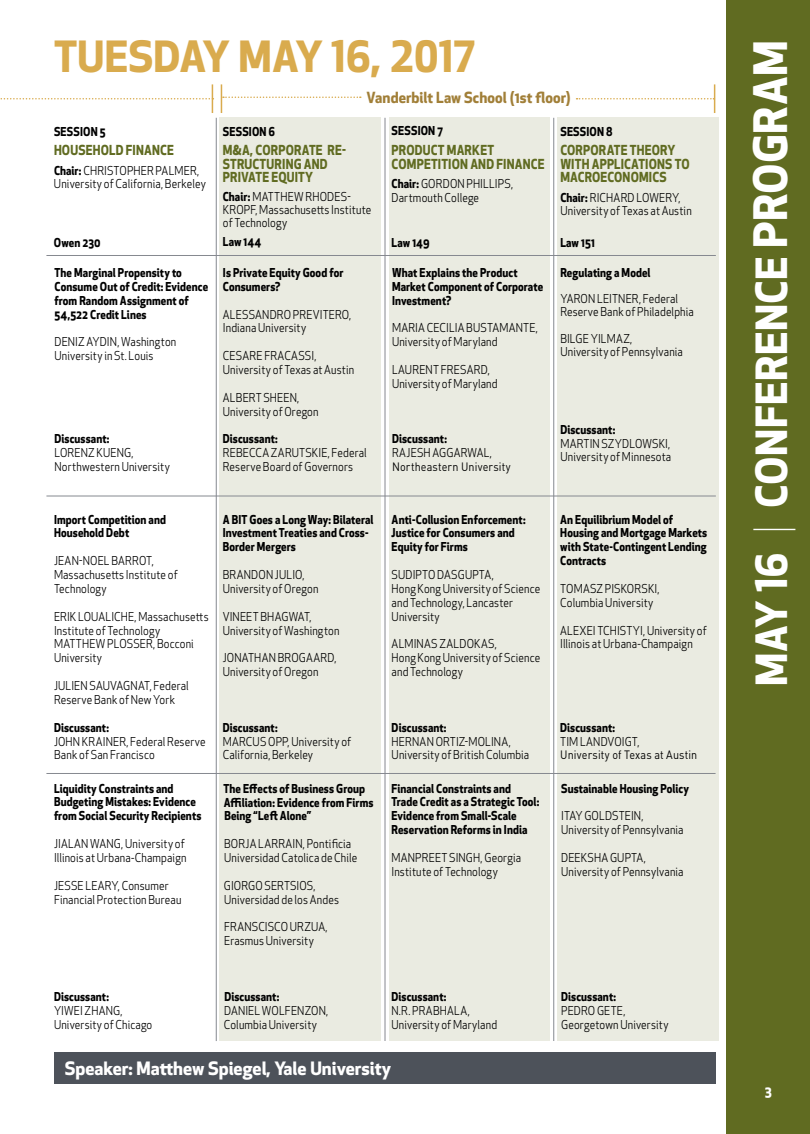
<style>
.page{position:relative;width:810px;height:1134px;background:#fff}
.page>*{position:absolute;margin:0;border:0;box-sizing:border-box;transform-origin:0 0}
.t1{font:700 42px "Apex New";letter-spacing:.01em;color:#fff}
.t2{font:700 42px "Apex New";letter-spacing:-.005em;color:#d9ab4e}
.t3{font:700 18px "Apex New";color:#fff}
.t4{font:700 15px "Apex New";letter-spacing:.005em;color:#a17f38}
.t5{font:700 13.5px/13px "Apex New";letter-spacing:.015em;color:#606b21;scale:.9 1}
.t6{font:700 13.5px "Apex New";color:#fff}
.t7{font:12px/13.8px "Apex New";letter-spacing:.015em;color:#000;scale:.9 1}
.t8{font:700 12px/13.8px "Apex New";letter-spacing:.01em;color:#000;scale:.9 1}
.t9{font:12px "DIN";letter-spacing:.015em;color:#000;scale:.9 1}
.s1{font-weight:700}
.s2{font-weight:300}
.s3{font-size:45px}
</style>
<div class="page">
<div style="left:726px;top:0;width:84px;height:1134px;background:#606b21"></div>
<div style="left:220px;top:118px;width:161px;height:923px;background:#eaebe1"></div>
<div style="left:389px;top:118px;width:161px;height:923px;background:#eaebe1"></div>
<div style="left:557px;top:118px;width:162px;height:923px;background:#eaebe1"></div>
<div style="left:54px;top:1052px;width:662px;height:32px;background:#4d525a"></div>
<hr style="left:46px;top:255px;width:670px;height:1px;background:#868990">
<hr style="left:46px;top:496px;width:670px;height:1px;background:#868990">
<hr style="left:46px;top:773px;width:670px;height:1px;background:#868990">
<hr style="left:216px;top:118px;width:1px;height:923px;background:#868990">
<hr style="left:385px;top:118px;width:1px;height:923px;background:#868990">
<hr style="left:554px;top:118px;width:1px;height:923px;background:#868990">
<svg style="left:0;top:84px;width:213px;height:29px"></svg>
<svg style="left:221px;top:84px;width:140px;height:29px"></svg>
<svg style="left:577px;top:84px;width:138px;height:29px"></svg>
<h1 class="t2" style="left:54px;top:26px;width:423px">TUESDAY MAY 16, 2017</h1>
<p class="t4" style="left:366px;top:86px;width:206px">Vanderbilt Law School (1st floor)</p>
<p class="t8" style="left:54px;top:124px;width:59px">SESSION 5</p>
<p class="t5" style="left:54px;top:143px;width:135px">HOUSEHOLD FINANCE</p>
<p class="t7" style="left:54px;top:164px;width:170px;line-height:13.2px"><span class="s1">Chair:</span> CHRISTOPHER PALMER,<br>University of California, Berkeley</p>
<p class="t8" style="left:54px;top:235px;width:53px">Owen 230</p>
<p class="t8" style="left:223px;top:124px;width:60px">SESSION 6</p>
<p class="t5" style="left:223px;top:143px;width:138px">M&amp;A, CORPORATE RE-<br>STRUCTURING AND<br>PRIVATE EQUITY</p>
<p class="t7" style="left:223px;top:190px;width:166px;line-height:12.8px"><span class="s1">Chair:</span> MATTHEW RHODES-<br>KROPF, Massachusetts Institute of Technology</p>
<p class="t8" style="left:223px;top:235px;width:44px">Law 144</p>
<p class="t8" style="left:392px;top:124px;width:58px">SESSION 7</p>
<p class="t5" style="left:392px;top:143px;width:171px">PRODUCT MARKET<br>COMPETITION AND FINANCE</p>
<p class="t7" style="left:392px;top:177px;width:136px;line-height:13.2px"><span class="s1">Chair:</span> GORDON PHILLIPS,<br>Dartmouth College</p>
<p class="t8" style="left:392px;top:235px;width:44px">Law 149</p>
<p class="t8" style="left:560px;top:124px;width:59px">SESSION 8</p>
<p class="t5" style="left:560px;top:143px;width:145px">CORPORATE THEORY<br>WITH APPLICATIONS TO<br>MACROECONOMICS</p>
<p class="t7" style="left:560px;top:191px;width:147px;line-height:13.2px"><span class="s1">Chair:</span> RICHARD LOWERY,<br>University of Texas at Austin</p>
<p class="t8" style="left:560px;top:235px;width:40px">Law 151</p>
<p class="t8" style="left:55px;top:265px;width:172px">The Marginal Propensity to<br>Consume Out of Credit: Evidence from Random Assignment of<br>54,522 Credit Lines</p>
<p class="t7" style="left:55px;top:335px;width:137px">DENIZ AYDIN, Washington<br>University in St. Louis</p>
<p class="t8" style="left:55px;top:432px;width:63px">Discussant:</p>
<p class="t7" style="left:55px;top:446px;width:130px">LORENZ KUENG,<br>Northwestern University</p>
<p class="t8" style="left:223px;top:265px;width:135px">Is Private Equity Good for<br>Consumers?</p>
<p class="t7" style="left:223px;top:307px;width:144px">ALESSANDRO PREVITERO,<br>Indiana University</p>
<p class="t7" style="left:223px;top:349px;width:147px">CESARE FRACASSI,<br>University of Texas at Austin</p>
<p class="t7" style="left:223px;top:391px;width:108px">ALBERT SHEEN,<br>University of Oregon</p>
<p class="t8" style="left:223px;top:432px;width:63px">Discussant:</p>
<p class="t7" style="left:223px;top:446px;width:161px">REBECCA ZARUTSKIE, Federal<br>Reserve Board of Governors</p>
<p class="t8" style="left:392px;top:265px;width:170px">What Explains the Product<br>Market Component of Corporate<br>Investment?</p>
<p class="t7" style="left:392px;top:321px;width:164px">MARIA CECILIA BUSTAMANTE,<br>University of Maryland</p>
<p class="t7" style="left:392px;top:363px;width:119px">LAURENT FRESARD,<br>University of Maryland</p>
<p class="t8" style="left:392px;top:432px;width:63px">Discussant:</p>
<p class="t7" style="left:392px;top:446px;width:113px">RAJESH AGGARWAL,</p>
<p class="t9" style="left:392px;top:459px;width:133px">Northeastern University</p>
<p class="t8" style="left:560px;top:265px;width:102px">Regulating a Model</p>
<p class="t7" style="left:560px;top:292px;width:150px;line-height:13.2px">YARON LEITNER, Federal<br>Reserve Bank of Philadelphia</p>
<p class="t7" style="left:560px;top:332px;width:138px;line-height:13px">BILGE YILMAZ,<br>University of Pennsylvania</p>
<p class="t8" style="left:560px;top:423px;width:63px">Discussant:</p>
<p class="t7" style="left:560px;top:437px;width:125px;line-height:13.2px">MARTIN SZYDLOWSKI,<br>University of Minnesota</p>
<p class="t8" style="left:54px;top:512px;width:126px">Import Competition and<br>Household Debt</p>
<p class="t7" style="left:54px;top:554px;width:139px">JEAN-NOEL BARROT,<br>Massachusetts Institute of<br>Technology</p>
<p class="t7" style="left:54px;top:609px;width:173px">ERIK LOUALICHE, Massachusetts<br>Institute of Technology<br>MATTHEW PLOSSER, Bocconi<br>University</p>
<p class="t7" style="left:54px;top:679px;width:151px">JULIEN SAUVAGNAT, Federal<br>Reserve Bank of New York</p>
<p class="t8" style="left:54px;top:720px;width:63px">Discussant:</p>
<p class="t7" style="left:54px;top:734px;width:170px">JOHN KRAINER, Federal Reserve<br>Bank of San Francisco</p>
<p class="t8" style="left:54px;top:781px;width:165px">Liquidity Constraints and<br>Budgeting Mistakes: Evidence from Social Security Recipients</p>
<p class="t7" style="left:54px;top:837px;width:149px">JIALAN WANG, University of<br>Illinois at Urbana-Champaign</p>
<p class="t7" style="left:54px;top:878px;width:143px">JESSE LEARY, Consumer<br>Financial Protection Bureau</p>
<p class="t8" style="left:223px;top:512px;width:169px">A BIT Goes a Long Way: Bilateral<br>Investment Treaties and Cross-<br>Border Mergers</p>
<p class="t7" style="left:223px;top:568px;width:108px">BRANDON JULIO,<br>University of Oregon</p>
<p class="t7" style="left:223px;top:609px;width:131px">VINEET BHAGWAT,<br>University of Washington</p>
<p class="t7" style="left:223px;top:651px;width:128px">JONATHAN BROGAARD,<br>University of Oregon</p>
<p class="t8" style="left:223px;top:720px;width:63px">Discussant:</p>
<p class="t7" style="left:223px;top:734px;width:144px">MARCUS OPP, University of<br>California, Berkeley</p>
<p class="t8" style="left:223px;top:781px;width:168px">The Effects of Business Group<br>Affiliation: Evidence from Firms<br>Being “Left Alone”</p>
<p class="t7" style="left:224px;top:837px;width:149px">BORJA LARRAIN, Pontificia<br>Universidad Catolica de Chile</p>
<p class="t7" style="left:224px;top:878px;width:129px">GIORGO SERTSIOS,<br>Universidad de los Andes</p>
<p class="t7" style="left:224px;top:920px;width:117px">FRANSCISCO URZUA,<br>Erasmus University</p>
<p class="t8" style="left:392px;top:512px;width:150px">Anti-Collusion Enforcement:<br>Justice for Consumers and<br>Equity for Firms</p>
<p class="t7" style="left:392px;top:568px;width:167px">SUDIPTO DASGUPTA,<br>Hong Kong University of Science and Technology, Lancaster<br>University</p>
<p class="t7" style="left:392px;top:637px;width:167px">ALMINAS ZALDOKAS,<br>Hong Kong University of Science and Technology</p>
<p class="t8" style="left:392px;top:720px;width:63px">Discussant:</p>
<p class="t7" style="left:392px;top:734px;width:154px">HERNAN ORTIZ-MOLINA,<br>University of British Columbia</p>
<p class="t8" style="left:392px;top:781px;width:166px">Financial Constraints and<br>Trade Credit as a Strategic Tool:<br>Evidence from Small-Scale<br>Reservation Reforms in India</p>
<p class="t7" style="left:392px;top:851px;width:146px">MANPREET SINGH, Georgia<br>Institute of Technology</p>
<p class="t8" style="left:560px;top:512px;width:165px">An Equilibrium Model of<br>Housing and Mortgage Markets with State-Contingent Lending<br>Contracts</p>
<p class="t7" style="left:560px;top:582px;width:112px">TOMASZ PISKORSKI,<br>Columbia University</p>
<p class="t7" style="left:560px;top:623px;width:164px">ALEXEI TCHISTYI, University of<br>Illinois at Urbana-Champaign</p>
<p class="t8" style="left:560px;top:720px;width:63px">Discussant:</p>
<p class="t7" style="left:560px;top:734px;width:90px">TIM LANDVOIGT,</p>
<p class="t9" style="left:560px;top:748px;width:154px">University of Texas at Austin</p>
<p class="t8" style="left:561px;top:781px;width:144px">Sustainable Housing Policy</p>
<p class="t7" style="left:561px;top:809px;width:138px">ITAY GOLDSTEIN,<br>University of Pennsylvania</p>
<p class="t7" style="left:561px;top:851px;width:138px">DEEKSHA GUPTA,<br>University of Pennsylvania</p>
<p class="t8" style="left:54px;top:989px;width:63px">Discussant:</p>
<p class="t7" style="left:54px;top:1003px;width:111px">YIWEI ZHANG,<br>University of Chicago</p>
<p class="t8" style="left:224px;top:989px;width:63px">Discussant:</p>
<p class="t7" style="left:224px;top:1003px;width:118px">DANIEL WOLFENZON,<br>Columbia University</p>
<p class="t8" style="left:392px;top:989px;width:63px">Discussant:</p>
<p class="t7" style="left:392px;top:1003px;width:119px">N.R. PRABHALA,<br>University of Maryland</p>
<p class="t8" style="left:561px;top:989px;width:63px">Discussant:</p>
<p class="t7" style="left:561px;top:1003px;width:121px">PEDRO GETE,<br>Georgetown University</p>
<h2 class="t3" style="left:65px;top:1055px;width:328px">Speaker: Matthew Spiegel, Yale University</h2>
<h1 class="t1" style="left:741px;top:686px;width:647px;rotate:-90deg">MAY 16 <span class="s2">|</span> CONFERENCE <span class="s3">PROGRAM</span></h1>
<p class="t6" style="left:765px;top:1081px;width:9px">3</p>
</div>
